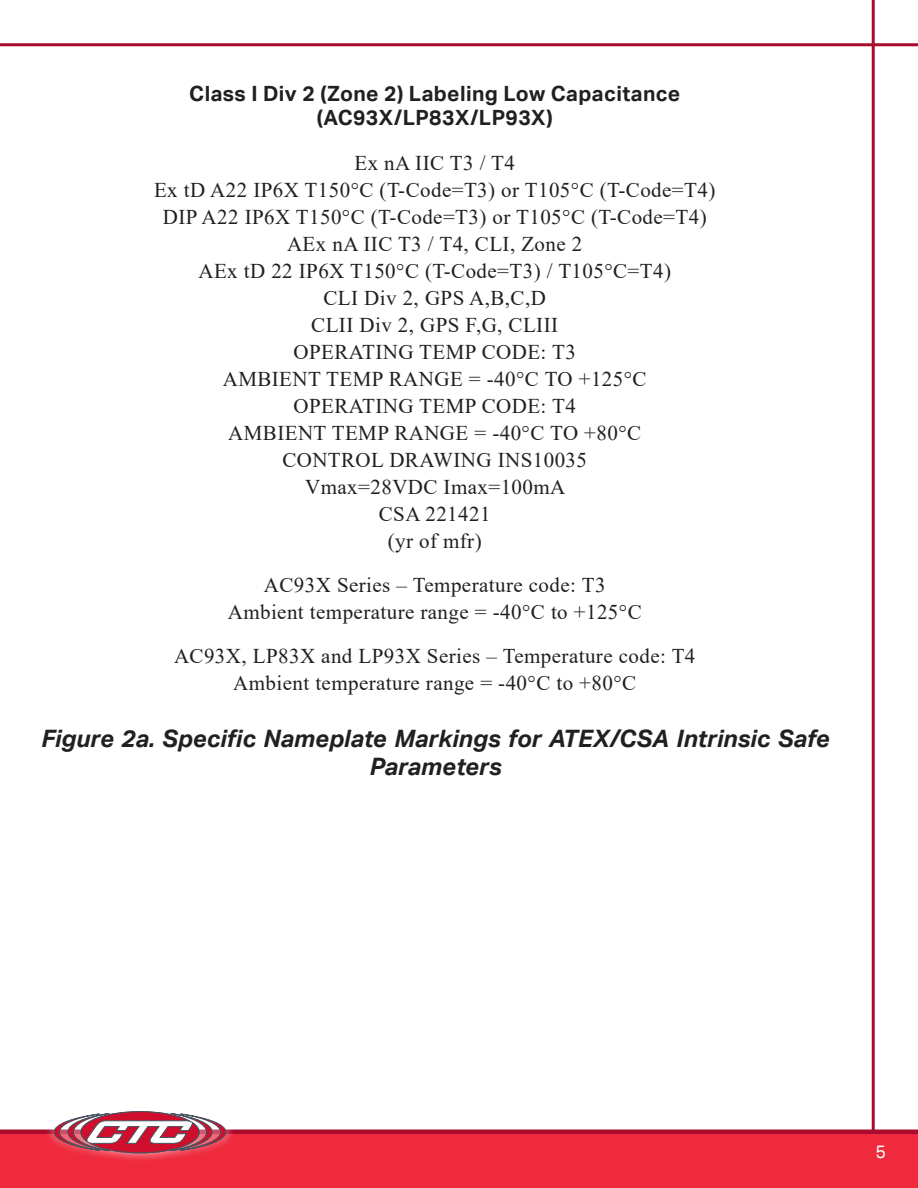
<style>
.page{position:relative;width:918px;height:1188px;background:#fff}
.page>*{position:absolute;margin:0;border:0;box-sizing:border-box;transform-origin:0 0}
.t1{font:italic 700 24px/28.8px "Aktiv Grotesk";color:#221f1f;text-align:center}
.t2{font:21px/27px "Times New Roman";letter-spacing:.02em;color:#221f1f;text-align:center}
.t3{font:700 21px/24px "Aktiv Grotesk";letter-spacing:.02em;color:#221f1f;text-align:center}
.t4{font:18px "Aktiv Grotesk";color:#fff}
</style>
<div class="page">
<hr style="left:872px;top:0;width:3px;height:1188px;background:#a90b2c">
<div style="left:0;top:1134px;width:918px;height:54px;background:#ee2a3c"></div>
<hr style="left:0;top:1130px;width:918px;height:4px;background:#a90b2c">
<div style="left:45px;top:1102px;width:190px;height:61px;background:#fff;opacity:.75"></div>
<svg style="left:54px;top:1112px;width:172px;height:41px"></svg>
<hr style="left:0;top:43px;width:918px;height:3px;background:#a90b2c">
<p class="t3" style="left:189px;top:84px;width:492px">Class I Div 2 (Zone 2) Labeling Low Capacitance (AC93X/LP83X/LP93X)</p>
<p class="t2" style="left:154px;top:151px;width:563px">Ex nA IIC T3 / T4<br>Ex tD A22 IP6X T150°C (T-Code=T3) or T105°C (T-Code=T4)<br>DIP A22 IP6X T150°C (T-Code=T3) or T105°C (T-Code=T4)<br>AEx nA IIC T3 / T4, CLI, Zone 2<br>AEx tD 22 IP6X T150°C (T-Code=T3) / T105°C=T4)<br>CLI Div 2, GPS A,B,C,D<br>CLII Div 2, GPS F,G, CLIII<br>OPERATING TEMP CODE: T3<br>AMBIENT TEMP RANGE = -40°C TO +125°C<br>OPERATING TEMP CODE: T4<br>AMBIENT TEMP RANGE = -40°C TO +80°C<br>CONTROL DRAWING INS10035<br>Vmax=28VDC Imax=100mA<br>CSA 221421<br>(yr of mfr)</p>
<p class="t2" style="left:228px;top:573px;width:415px">AC93X Series – Temperature code: T3<br>Ambient temperature range = -40°C to +125°C</p>
<p class="t2" style="left:174px;top:645px;width:523px">AC93X, LP83X and LP93X Series – Temperature code: T4<br>Ambient temperature range = -40°C to +80°C</p>
<p class="t1" style="left:41px;top:724px;width:790px">Figure 2a. Specific Nameplate Markings for ATEX/CSA Intrinsic Safe<br>Parameters</p>
<p class="t4" style="left:875px;top:1145px;width:12px">5</p>
</div>
